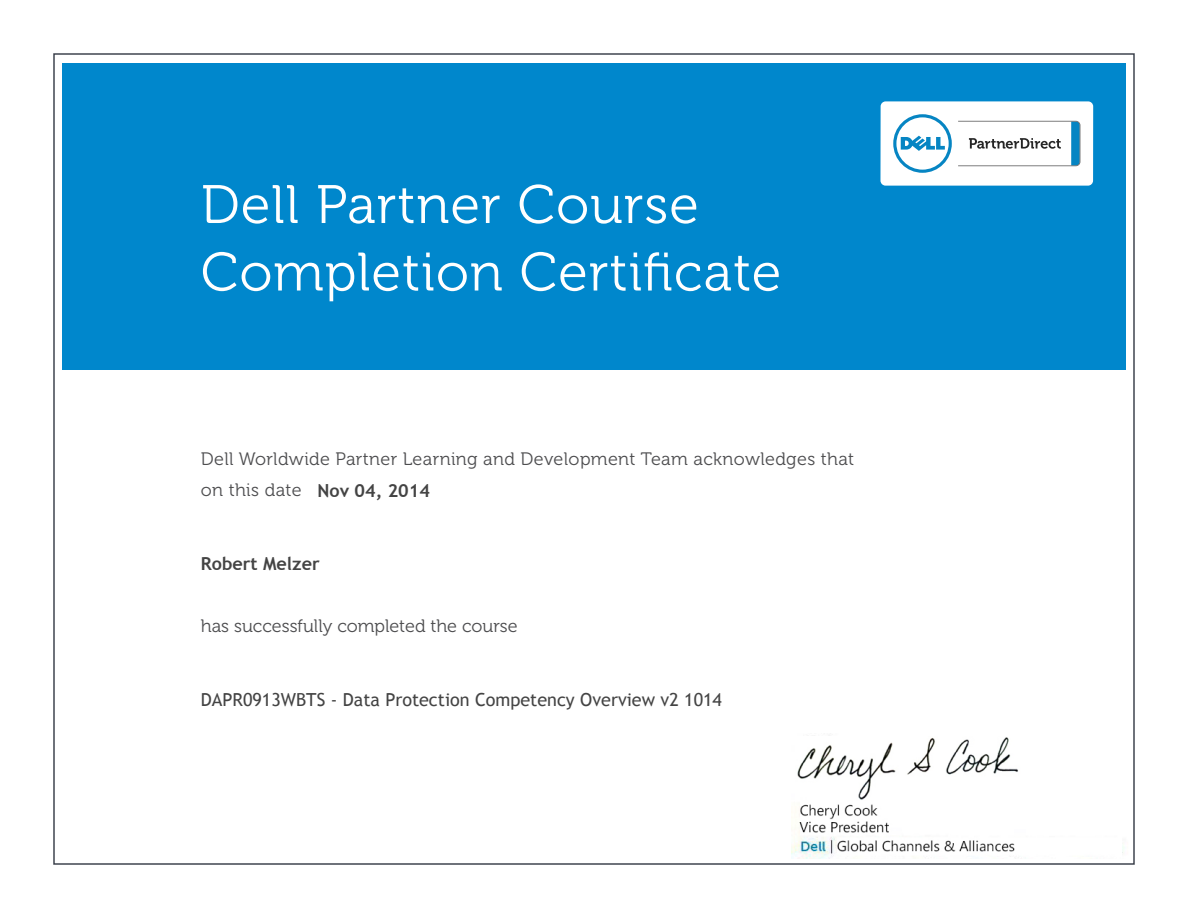
<style>
.page{position:relative;width:1188px;height:918px;background:#fff}
.page>*{position:absolute;margin:0;border:0;box-sizing:border-box;transform-origin:0 0}
.t1{font:54px/67.5px "Museo For Dell 300";letter-spacing:.02em;color:#fff}
.t2{font:18px "Museo For Dell 300";letter-spacing:.02em;color:#4d4d4f}
.t3{font:18px "Trebuchet MS";color:#444}
.t4{font:18px "Museo For Dell 300";color:#4d4d4f}
.t5{font:700 18px "Trebuchet MS";color:#444}
</style>
<div class="page">
<div style="left:62px;top:63px;width:1064px;height:307px;background:#0087cc"></div>
<div style="left:880px;top:101px;width:213px;height:85px;background:#fff;border-radius:5px"></div>
<svg style="left:893px;top:114px;width:59px;height:59px"></svg>
<svg style="left:958px;top:121px;width:122px;height:45px"></svg>
<img style="left:795px;top:737px;width:223px;height:119px">
<p class="t1" style="left:201px;top:172px;width:582px">Dell Partner Course<br>Completion Certificate</p>
<p class="t2" style="left:201px;top:449px;width:655px">Dell Worldwide Partner Learning and Development Team acknowledges that</p>
<p class="t2" style="left:201px;top:480px;width:102px">on this date</p>
<p class="t5" style="left:318px;top:480px;width:114px">Nov 04, 2014</p>
<p class="t5" style="left:201px;top:552px;width:120px">Robert Melzer</p>
<p class="t4" style="left:201px;top:617px;width:318px">has successfully completed the course</p>
<p class="t3" style="left:201px;top:689px;width:523px">DAPR0913WBTS - Data Protection Competency Overview v2 1014</p>
</div>
